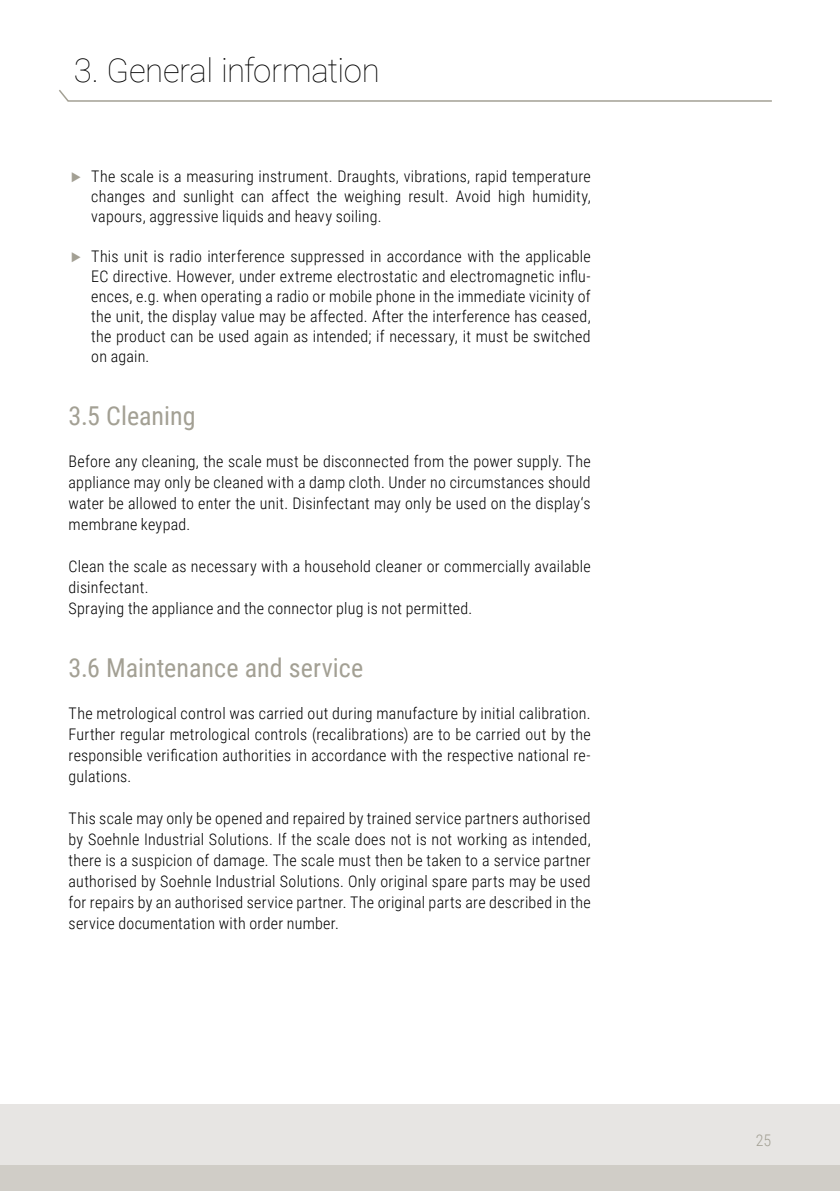
<style>
.page{position:relative;width:840px;height:1191px;background:#fff}
.page>*{position:absolute;margin:0;border:0;box-sizing:border-box;transform-origin:0 0}
.t1{font:100 33px "Roboto";letter-spacing:-.015em;color:#000}
.t2{font:26px "Roboto Condensed";color:#a3a094}
.t3{font:300 16px/21px "Roboto Condensed";letter-spacing:.015em;color:#000;text-align:justify}
.t4{font:300 16px "Roboto Condensed";color:#a3a094}
</style>
<div class="page">
<div style="left:0;top:1104px;width:839px;height:73px;background:#e7e5e3"></div>
<div style="left:0;top:1164px;width:839px;height:27px;background:#d0cdc7"></div>
<svg style="left:59px;top:90px;width:713px;height:12px"></svg>
<h1 class="t1" style="left:74px;top:47px;width:307px">3. General information</h1>
<p class="t3" style="left:91px;top:166px;width:500px;line-height:20px">The scale is a measuring instrument. Draughts, vibrations, rapid temperature changes and sunlight can affect the weighing result. Avoid high humidity, vapours, aggressive liquids and heavy soiling.</p>
<p class="t3" style="left:91px;top:246px;width:500px;line-height:20px">This unit is radio interference suppressed in accordance with the applicable EC directive. However, under extreme electrostatic and electromagnetic influ&shy;ences, e.g. when operating a radio or mobile phone in the immediate vicinity of the unit, the display value may be affected. After the interference has ceased, the product can be used again as intended; if necessary, it must be switched on again.</p>
<h2 class="t2" style="left:69px;top:398px;width:128px">3.5 Cleaning</h2>
<p class="t3" style="left:69px;top:450px;width:523px">Before any cleaning, the scale must be disconnected from the power supply. The appliance may only be cleaned with a damp cloth. Under no circumstances should water be allowed to enter the unit. Disinfectant may only be used on the display‘s membrane keypad.</p>
<p class="t3" style="left:69px;top:555px;width:523px;text-align:left">Clean the scale as necessary with a household cleaner or commercially available disinfectant.<br>Spraying the appliance and the connector plug is not permitted.</p>
<h2 class="t2" style="left:69px;top:650px;width:296px">3.6 Maintenance and service</h2>
<p class="t3" style="left:69px;top:702px;width:523px">The metrological control was carried out during manufacture by initial calibration.<br>Further regular metrological controls (recalibrations) are to be carried out by the responsible verification authorities in accordance with the respective national re&shy;gulations.</p>
<p class="t3" style="left:69px;top:807px;width:523px">This scale may only be opened and repaired by trained service partners authorised by Soehnle Industrial Solutions. If the scale does not is not working as intended, there is a suspicion of damage. The scale must then be taken to a service partner authorised by Soehnle Industrial Solutions. Only original spare parts may be used for repairs by an authorised service partner. The original parts are described in the service documentation with order number.</p>
<p class="t4" style="left:755px;top:1129px;width:17px">25</p>
</div>
